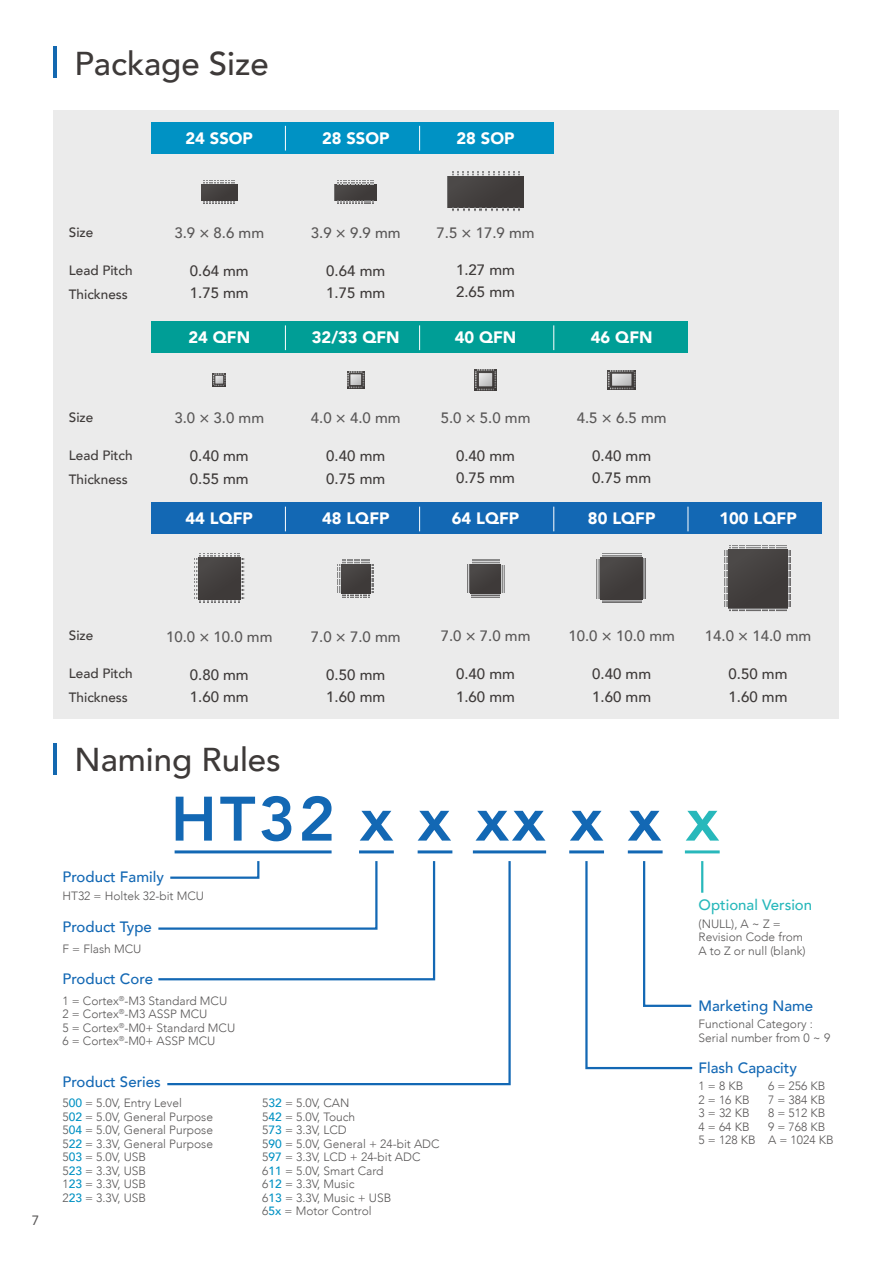
<style>
.page{position:relative;width:893px;height:1263px;background:#fff}
.page>*{position:absolute;margin:0;border:0;box-sizing:border-box;transform-origin:0 0}
.t1{font:800 62.1px "Avenir";letter-spacing:.05em;color:#1368b4}
.t2{font:500 33px "Avenir";color:#3e3a39}
.t3{font:900 16.5px "Avenir";color:#fff}
.t4{font:500 15px/22.5px "Avenir";color:#3e3a39}
.t5{font:500 15px "Avenir";color:#595757}
.t6{font:500 15px "Avenir";color:#1368b4}
.t7{font:500 15px "Avenir";color:#28b8bb}
.t8{font:500 13.5px/24px "Avenir";color:#3e3a39}
.t9{font:13.5px "Avenir";color:#595757}
.t10{font:300 12px/13.5px "Avenir";color:#595757}
.s1{color:#28b8bb}
.s2{font-weight:500;color:#0092c4}
</style>
<div class="page">
<div style="left:53px;top:111px;width:786px;height:608px;background:#ebebeb"></div>
<hr style="left:53px;top:47px;width:4px;height:31px;background:#1368b0">
<hr style="left:53px;top:743px;width:4px;height:32px;background:#1368b0">
<hr style="left:175px;top:850px;width:157px;height:3px;background:#1368b4">
<hr style="left:359px;top:850px;width:35px;height:3px;background:#1368b4">
<hr style="left:418px;top:850px;width:34px;height:3px;background:#1368b4">
<hr style="left:569px;top:850px;width:35px;height:3px;background:#1368b4">
<hr style="left:628px;top:850px;width:35px;height:3px;background:#1368b4">
<hr style="left:473px;top:850px;width:73px;height:3px;background:#1368b4">
<hr style="left:685px;top:850px;width:35px;height:3px;background:#28b8bb">
<hr style="left:701px;top:861px;width:2px;height:32px;background:#28b8bb">
<svg style="left:165px;top:861px;width:346px;height:225px"></svg>
<svg style="left:585px;top:861px;width:108px;height:209px"></svg>
<svg style="left:194px;top:555px;width:50px;height:48px"></svg>
<svg style="left:198px;top:557px;width:43px;height:43px"></svg>
<div style="left:198px;top:558px;width:42px;height:41px;background:#433f3e"></div>
<svg style="left:467px;top:560px;width:37px;height:37px"></svg>
<div style="left:471px;top:564px;width:29px;height:29px;background:#433f3e"></div>
<svg style="left:337px;top:560px;width:37px;height:37px"></svg>
<div style="left:341px;top:564px;width:30px;height:29px;background:#3e3a39"></div>
<div style="left:341px;top:564px;width:29px;height:29px;background:#433f3e"></div>
<svg style="left:597px;top:555px;width:49px;height:48px"></svg>
<div style="left:600px;top:557px;width:43px;height:43px;background:#464342"></div>
<div style="left:601px;top:558px;width:42px;height:41px;background:#433f3e"></div>
<svg style="left:725px;top:545px;width:66px;height:67px"></svg>
<svg style="left:728px;top:549px;width:60px;height:59px"></svg>
<div style="left:729px;top:549px;width:58px;height:58px;background:#433f3e"></div>
<svg style="left:475px;top:369px;width:21px;height:21px"></svg>
<svg style="left:347px;top:371px;width:17px;height:17px"></svg>
<svg style="left:213px;top:373px;width:13px;height:13px"></svg>
<svg style="left:608px;top:370px;width:27px;height:19px"></svg>
<svg style="left:204px;top:180px;width:31px;height:4px"></svg>
<svg style="left:204px;top:201px;width:31px;height:3px"></svg>
<div style="left:201px;top:184px;width:37px;height:17px;background:#3e3a39"></div>
<div style="left:201px;top:184px;width:36px;height:16px;background:#43403f"></div>
<svg style="left:447px;top:176px;width:77px;height:32px"></svg>
<div style="left:448px;top:176px;width:75px;height:31px;background:#433f3e"></div>
<svg style="left:452px;top:172px;width:68px;height:4px"></svg>
<svg style="left:452px;top:207px;width:68px;height:4px"></svg>
<div style="left:335px;top:184px;width:42px;height:17px;background:#433f3e"></div>
<svg style="left:338px;top:180px;width:36px;height:4px"></svg>
<svg style="left:338px;top:201px;width:36px;height:3px"></svg>
<div style="left:151px;top:502px;width:671px;height:32px;background:#1368b4"></div>
<svg style="left:285px;top:507px;width:1px;height:24px"></svg>
<svg style="left:419px;top:507px;width:1px;height:24px"></svg>
<svg style="left:688px;top:507px;width:1px;height:24px"></svg>
<svg style="left:553px;top:507px;width:1px;height:24px"></svg>
<div style="left:151px;top:321px;width:537px;height:32px;background:#009e96"></div>
<svg style="left:285px;top:325px;width:1px;height:25px"></svg>
<svg style="left:419px;top:325px;width:1px;height:25px"></svg>
<svg style="left:553px;top:325px;width:1px;height:25px"></svg>
<div style="left:151px;top:122px;width:402px;height:31px;background:#0092c4"></div>
<svg style="left:285px;top:126px;width:1px;height:25px"></svg>
<svg style="left:419px;top:126px;width:1px;height:25px"></svg>
<h2 class="t2" style="left:74px;top:34px;width:196px">Package Size</h2>
<p class="t8" style="left:69px;top:220px;width:26px">Size</p>
<p class="t8" style="left:69px;top:257px;width:65px">Lead Pitch<br>Thickness</p>
<p class="t8" style="left:69px;top:405px;width:26px">Size</p>
<p class="t8" style="left:69px;top:442px;width:65px">Lead Pitch<br>Thickness</p>
<h3 class="t3" style="left:186px;top:124px;width:69px">24 SSOP</h3>
<h3 class="t3" style="left:322px;top:124px;width:69px">28 SSOP</h3>
<h3 class="t3" style="left:457px;top:124px;width:60px">28 SOP</h3>
<p class="t5" style="left:174px;top:219px;width:91px">3.9 × 8.6 mm</p>
<p class="t5" style="left:311px;top:219px;width:91px">3.9 × 9.9 mm</p>
<p class="t5" style="left:436px;top:219px;width:100px">7.5 × 17.9 mm</p>
<p class="t4" style="left:190px;top:258px;width:60px">0.64 mm<br>1.75 mm</p>
<p class="t4" style="left:326px;top:258px;width:60px">0.64 mm<br>1.75 mm</p>
<p class="t4" style="left:456px;top:257px;width:60px">1.27 mm<br>2.65 mm</p>
<h3 class="t3" style="left:188px;top:323px;width:63px">24 QFN</h3>
<h3 class="t3" style="left:312px;top:323px;width:89px">32/33 QFN</h3>
<h3 class="t3" style="left:455px;top:323px;width:63px">40 QFN</h3>
<h3 class="t3" style="left:591px;top:323px;width:63px">46 QFN</h3>
<p class="t5" style="left:174px;top:405px;width:91px">3.0 × 3.0 mm</p>
<p class="t5" style="left:311px;top:405px;width:91px">4.0 × 4.0 mm</p>
<p class="t5" style="left:441px;top:405px;width:91px">5.0 × 5.0 mm</p>
<p class="t4" style="left:190px;top:444px;width:60px">0.40 mm<br>0.55 mm</p>
<p class="t4" style="left:326px;top:444px;width:60px">0.40 mm<br>0.75 mm</p>
<p class="t4" style="left:456px;top:443px;width:60px">0.40 mm<br>0.75 mm</p>
<p class="t5" style="left:577px;top:405px;width:91px">4.5 × 6.5 mm</p>
<p class="t4" style="left:592px;top:443px;width:60px">0.40 mm<br>0.75 mm</p>
<h3 class="t3" style="left:186px;top:504px;width:69px">44 LQFP</h3>
<h3 class="t3" style="left:322px;top:504px;width:69px">48 LQFP</h3>
<h3 class="t3" style="left:452px;top:504px;width:69px">64 LQFP</h3>
<h3 class="t3" style="left:588px;top:504px;width:69px">80 LQFP</h3>
<h3 class="t3" style="left:719px;top:504px;width:79px">100 LQFP</h3>
<p class="t9" style="left:32px;top:1209px;width:9px">7</p>
<p class="t8" style="left:69px;top:623px;width:26px">Size</p>
<p class="t8" style="left:69px;top:660px;width:65px">Lead Pitch<br>Thickness</p>
<p class="t5" style="left:166px;top:624px;width:108px">10.0 × 10.0 mm</p>
<p class="t5" style="left:311px;top:624px;width:91px">7.0 × 7.0 mm</p>
<p class="t5" style="left:441px;top:623px;width:91px">7.0 × 7.0 mm</p>
<p class="t4" style="left:190px;top:663px;width:60px">0.80 mm<br>1.60 mm</p>
<p class="t4" style="left:326px;top:663px;width:60px">0.50 mm<br>1.60 mm</p>
<p class="t4" style="left:456px;top:662px;width:60px">0.40 mm<br>1.60 mm</p>
<p class="t5" style="left:568px;top:623px;width:108px">10.0 × 10.0 mm</p>
<p class="t4" style="left:592px;top:662px;width:60px">0.40 mm<br>1.60 mm</p>
<p class="t5" style="left:705px;top:623px;width:108px">14.0 × 14.0 mm</p>
<p class="t4" style="left:729px;top:662px;width:60px">0.50 mm<br>1.60 mm</p>
<h2 class="t2" style="left:74px;top:731px;width:208px">Naming Rules</h2>
<h1 class="t1" style="left:171px;top:771px;width:550px">HT32 x x xx x x <span class="s1">x</span></h1>
<p class="t6" style="left:62px;top:864px;width:103px">Product Family</p>
<p class="t6" style="left:62px;top:914px;width:91px">Product Type</p>
<p class="t10" style="left:62px;top:889px;width:143px">HT32 = Holtek 32-bit MCU</p>
<p class="t7" style="left:699px;top:892px;width:115px">Optional Version</p>
<p class="t10" style="left:699px;top:917px;width:108px">(NULL), A ~ Z =<br>Revision Code from<br>A to Z or null (blank)</p>
<p class="t10" style="left:62px;top:942px;width:80px">F = Flash MCU</p>
<p class="t6" style="left:62px;top:966px;width:92px">Product Core</p>
<p class="t10" style="left:62px;top:994px;width:174px">1 = Cortex<sup>®</sup>-M3 Standard MCU<br>2 = Cortex<sup>®</sup>-M3 ASSP MCU<br>5 = Cortex<sup>®</sup>-M0+ Standard MCU<br>6 = Cortex<sup>®</sup>-M0+ ASSP MCU</p>
<p class="t6" style="left:62px;top:1069px;width:100px">Product Series</p>
<p class="t10" style="left:62px;top:1096px;width:152px">5<span class="s2">00</span> = 5.0V, Entry Level<br>5<span class="s2">02</span> = 5.0V, General Purpose<br>5<span class="s2">04</span> = 5.0V, General Purpose<br>5<span class="s2">22</span> = 3.3V, General Purpose<br>5<span class="s2">03</span> = 5.0V, USB<br>5<span class="s2">23</span> = 3.3V, USB<br>1<span class="s2">23</span> = 3.3V, USB<br>2<span class="s2">23</span> = 3.3V, USB</p>
<p class="t10" style="left:262px;top:1096px;width:179px">5<span class="s2">32</span> = 5.0V, CAN<br>5<span class="s2">42</span> = 5.0V, Touch<br>5<span class="s2">73</span> = 3.3V, LCD<br>5<span class="s2">90</span> = 5.0V, General + 24-bit ADC<br>5<span class="s2">97</span> = 3.3V, LCD + 24-bit ADC<br>6<span class="s2">11</span> = 5.0V, Smart Card<br>6<span class="s2">12</span> = 3.3V, Music<br>6<span class="s2">13</span> = 3.3V, Music + USB<br>6<span class="s2">5x</span> = Motor Control</p>
<p class="t6" style="left:699px;top:992px;width:116px">Marketing Name</p>
<p class="t10" style="left:699px;top:1017px;width:133px">Functional Category :<br>Serial number from 0 ~ 9</p>
<p class="t6" style="left:699px;top:1055px;width:100px">Flash Capacity</p>
<p class="t10" style="left:699px;top:1079px;width:59px">1 = 8 KB<br>2 = 16 KB<br>3 = 32 KB<br>4 = 64 KB<br>5 = 128 KB</p>
<p class="t10" style="left:768px;top:1079px;width:67px">6 = 256 KB<br>7 = 384 KB<br>8 = 512 KB<br>9 = 768 KB<br>A = 1024 KB</p>
</div>
